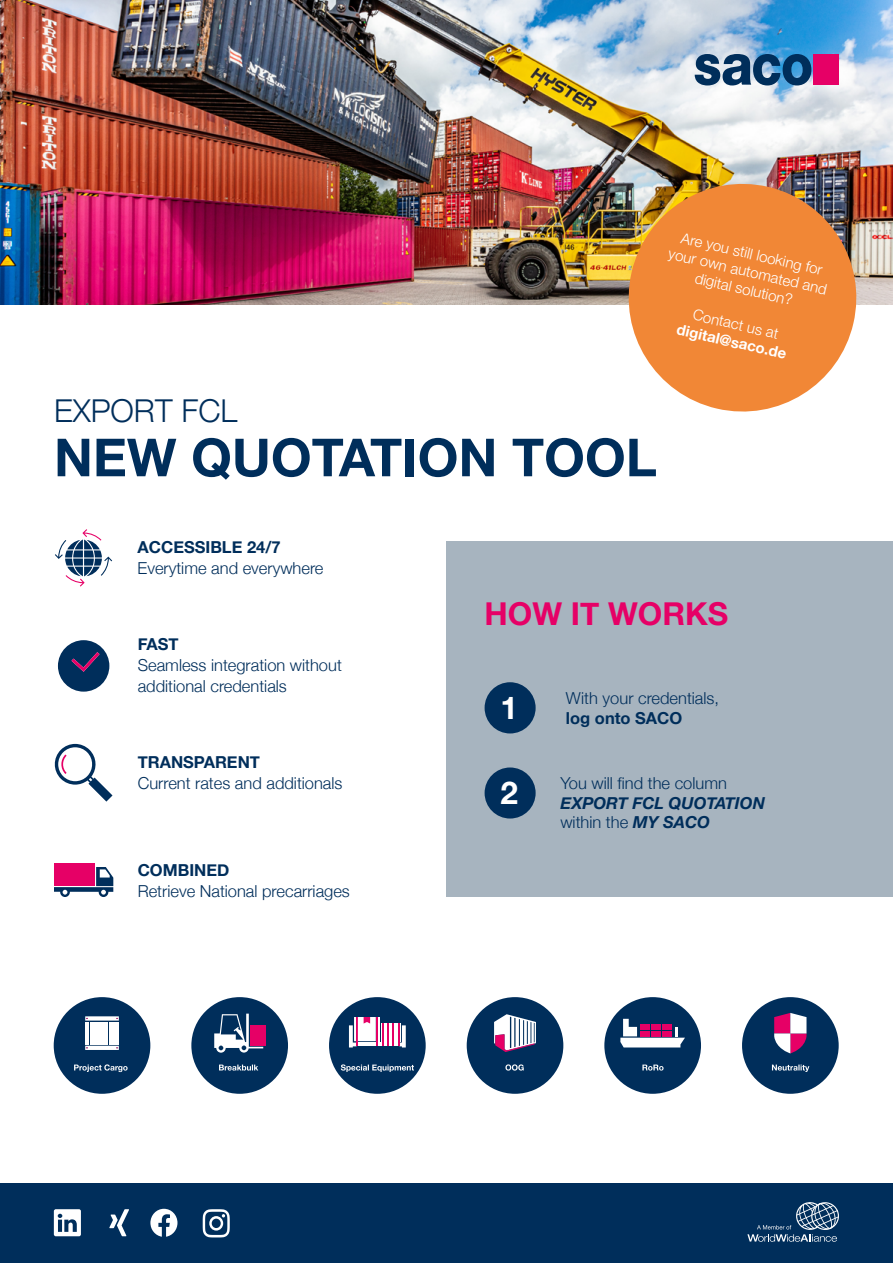
<style>
.page{position:relative;width:893px;height:1263px;background:#fff}
.page>*{position:absolute;margin:0;border:0;box-sizing:border-box;transform-origin:0 0}
.t1{font:700 52.5px "Helvetica Neue";color:#002e5b}
.t2{font:700 31.5px "Helvetica Neue";color:#e60066}
.t3{font:300 31.5px "Helvetica Neue";color:#002e5b}
.t4{font:700 31.5px "Helvetica Neue LT Pro";color:#fff}
.t5{font:300 16.5px/21px "Helvetica Neue";color:#002e5b}
.t6{font:700 16.5px "Helvetica Neue";color:#002e5b}
.t7{font:italic 700 16.5px/19.8px "Helvetica Neue";color:#002e5b}
.t8{font:300 15px/18px "Helvetica Neue LT Pro";color:#fff;text-align:center}
.t9{font:700 15px "Helvetica Neue LT Pro";color:#fff}
.s1{font-weight:300;font-style:normal}
</style>
<div class="page">
<img style="left:0;top:0;width:893px;height:304px">
<div style="left:0;top:1183px;width:893px;height:80px;background:#002e5b"></div>
<svg style="left:747px;top:1202px;width:92px;height:40px"></svg>
<svg style="left:109px;top:1209px;width:20px;height:27px"></svg>
<svg style="left:54px;top:1209px;width:27px;height:27px"></svg>
<svg style="left:150px;top:1209px;width:27px;height:28px"></svg>
<svg style="left:203px;top:1209px;width:27px;height:28px"></svg>
<div style="left:814px;top:55px;width:25px;height:30px;background:#e60066"></div>
<svg style="left:695px;top:54px;width:116px;height:31px;background:#3f6a90"></svg>
<svg style="left:58px;top:640px;width:51px;height:52px"></svg>
<svg style="left:55px;top:529px;width:57px;height:58px"></svg>
<svg style="left:54px;top:744px;width:59px;height:58px"></svg>
<div style="left:54px;top:863px;width:41px;height:23px;background:#e60066"></div>
<svg style="left:54px;top:867px;width:59px;height:30px"></svg>
<div style="left:446px;top:541px;width:447px;height:356px;background:#a7b4bf"></div>
<div style="left:485px;top:682px;width:51px;height:51px;background:#002e5b;border-radius:50%"></div>
<div style="left:485px;top:767px;width:51px;height:51px;background:#002e5b;border-radius:50%"></div>
<img style="left:617px;top:173px;width:250px;height:239px">
<div style="left:54px;top:997px;width:96px;height:97px;background:#002e5b;border-radius:50%"></div>
<svg style="left:74px;top:1064px;width:54px;height:8px"></svg>
<div style="left:109px;top:1022px;width:5px;height:22px;background:#fff"></div>
<hr style="left:115px;top:1022px;width:4px;height:22px;background:#fff">
<div style="left:103px;top:1022px;width:5px;height:22px;background:#fff"></div>
<svg style="left:85px;top:1016px;width:34px;height:4px"></svg>
<hr style="left:85px;top:1022px;width:4px;height:22px;background:#fff">
<div style="left:96px;top:1022px;width:5px;height:22px;background:#fff"></div>
<hr style="left:85px;top:1046px;width:34px;height:4px;background:#fff">
<div style="left:90px;top:1022px;width:5px;height:22px;background:#fff"></div>
<div style="left:191px;top:997px;width:97px;height:97px;background:#002e5b;border-radius:50%"></div>
<svg style="left:219px;top:1064px;width:39px;height:6px"></svg>
<div style="left:250px;top:1025px;width:15px;height:20px;background:#e60066"></div>
<svg style="left:214px;top:1014px;width:49px;height:39px"></svg>
<div style="left:329px;top:997px;width:97px;height:97px;background:#002e5b;border-radius:50%"></div>
<svg style="left:341px;top:1064px;width:73px;height:8px"></svg>
<svg style="left:349px;top:1017px;width:57px;height:30px"></svg>
<div style="left:467px;top:997px;width:96px;height:97px;background:#002e5b;border-radius:50%"></div>
<svg style="left:505px;top:1064px;width:19px;height:6px"></svg>
<svg style="left:494px;top:1014px;width:42px;height:38px"></svg>
<div style="left:604px;top:997px;width:97px;height:97px;background:#002e5b;border-radius:50%"></div>
<svg style="left:642px;top:1064px;width:21px;height:6px"></svg>
<svg style="left:620px;top:1019px;width:65px;height:28px"></svg>
<div style="left:742px;top:997px;width:97px;height:97px;background:#002e5b;border-radius:50%"></div>
<svg style="left:772px;top:1064px;width:37px;height:8px"></svg>
<svg style="left:774px;top:1013px;width:32px;height:40px"></svg>
<p class="t8" style="left:675px;top:226px;width:164px;rotate:13deg">Are you still looking for your own automated and digital solution?</p>
<p class="t8" style="left:695px;top:305px;width:89px;rotate:13deg">Contact us at</p>
<p class="t9" style="left:679px;top:320px;width:114px;rotate:13deg">digital@saco.de</p>
<h2 class="t3" style="left:54px;top:385px;width:185px">EXPORT FCL</h2>
<h1 class="t1" style="left:54px;top:416px;width:604px">NEW QUOTATION TOOL</h1>
<p class="t6" style="left:138px;top:534px;width:145px">ACCESSIBLE 24/7</p>
<p class="t5" style="left:138px;top:557px;width:187px">Everytime and everywhere</p>
<p class="t6" style="left:138px;top:631px;width:42px">FAST</p>
<p class="t5" style="left:138px;top:654px;width:206px">Seamless integration without additional credentials</p>
<p class="t6" style="left:138px;top:749px;width:124px">TRANSPARENT</p>
<p class="t5" style="left:138px;top:771px;width:206px">Current rates and additionals</p>
<p class="t6" style="left:138px;top:857px;width:93px">COMBINED</p>
<p class="t5" style="left:138px;top:879px;width:214px">Retrieve National precarriages</p>
<h2 class="t2" style="left:485px;top:589px;width:245px">HOW IT WORKS</h2>
<h2 class="t4" style="left:501px;top:688px;width:19px">1</h2>
<p class="t5" style="left:566px;top:686px;width:155px">With your credentials,</p>
<p class="t6" style="left:566px;top:705px;width:118px">log onto SACO</p>
<h2 class="t4" style="left:501px;top:774px;width:19px">2</h2>
<p class="t5" style="left:560px;top:771px;width:168px">You will find the column</p>
<p class="t7" style="left:560px;top:793px;width:206px">EXPORT FCL QUOTATION <span class="s1">within the</span> MY SACO</p>
</div>
